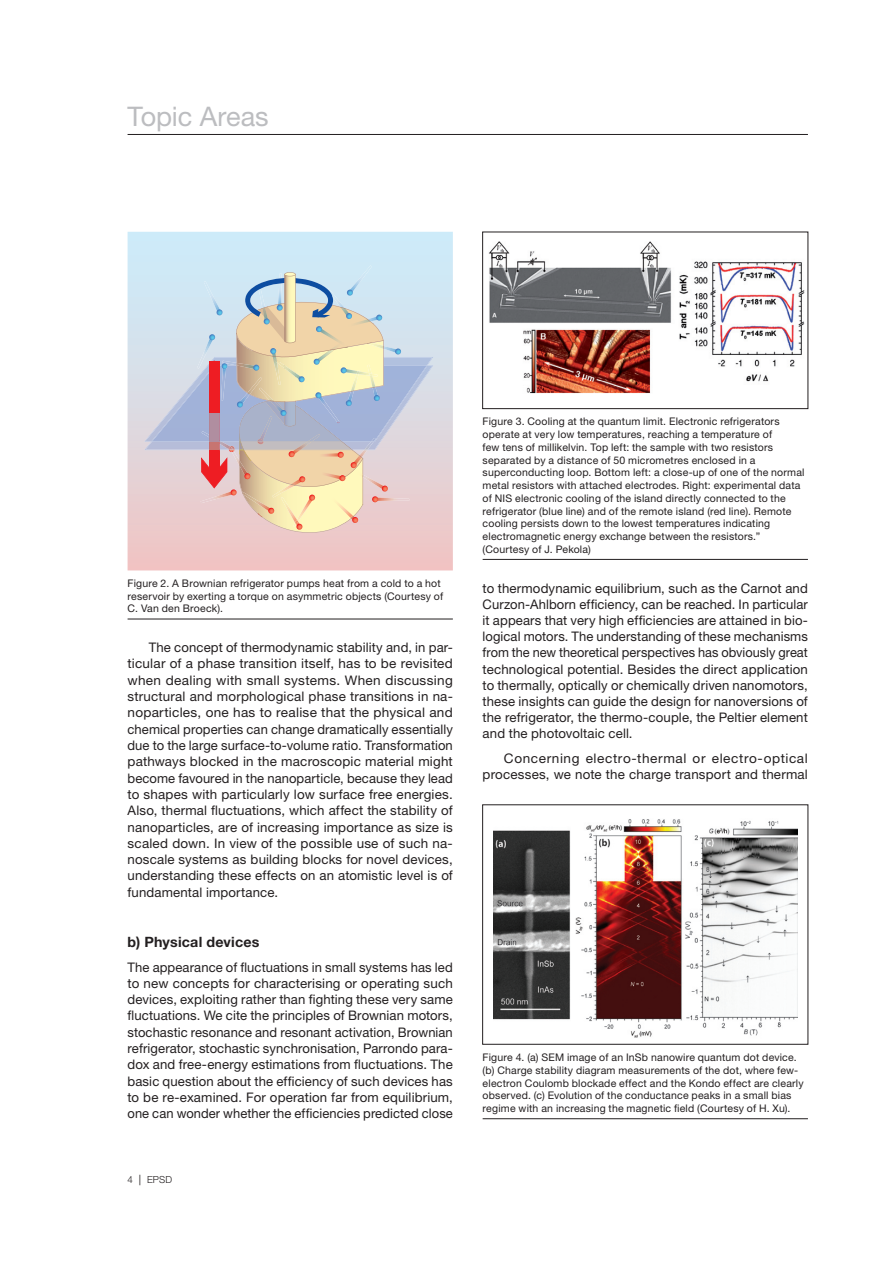
<style>
.page{position:relative;width:893px;height:1263px;background:#fff}
.page>*{position:absolute;margin:0;border:0;box-sizing:border-box;transform-origin:0 0}
.t1{font:27px "Helvetica Neue LT Std";letter-spacing:-.005em;color:#bcbdc0}
.t2{font:700 14.25px "Helvetica Neue LT Std";letter-spacing:.015em;color:#231f20}
.t3{font:13.2px/16.4px "Helvetica Neue LT Std";letter-spacing:.01em;color:#231f20;text-align:justify}
.t4{font:13.2px/16.2px "Helvetica Neue LT Std";letter-spacing:.035em;color:#231f20;text-align:right}
.t5{font:10.5px/12.8px "Helvetica Neue LT Std";letter-spacing:.015em;color:#231f20}
.t6{font:300 9.75px "Helvetica Neue LT Std";color:#231f20}
.s1{font-weight:400;font-size:10.5px}
</style>
<div class="page">
<hr style="left:128px;top:134px;width:680px;height:1px;background:#231f20">
<hr style="left:128px;top:619px;width:325px;height:1px;background:#231f20">
<hr style="left:483px;top:559px;width:325px;height:1px;background:#231f20">
<hr style="left:483px;top:1118px;width:325px;height:1px;background:#231f20">
<svg style="left:128px;top:232px;width:325px;height:338px;background:#ddd8e0"></svg>
<img style="left:349px;top:265px;width:23px;height:7px">
<svg style="left:144px;top:272px;width:289px;height:261px;background:#d4cdcb"></svg>
<img style="left:488px;top:241px;width:317px;height:153px">
<div style="left:482px;top:232px;width:326px;height:177px;border:1px solid #231f20"></div>
<img style="left:493px;top:819px;width:304px;height:219px">
<h1 class="t1" style="left:128px;top:100px;width:143px">Topic Areas</h1>
<p class="t5" style="left:128px;top:577px;width:317px">Figure 2. A Brownian refrigerator pumps heat from a cold to a hot reservoir by exerting a torque on asymmetric objects (Courtesy of<br>C. Van den Broeck).</p>
<p class="t3" style="left:128px;top:639px;width:327px;text-indent:21px">The concept of thermodynamic stability and, in par&shy;ticular of a phase transition itself, has to be revisited when dealing with small systems. When discussing structural and morphological phase transitions in na&shy;noparticles, one has to realise that the physical and chemical properties can change dramatically essentially due to the large surface-to-volume ratio. Transformation pathways blocked in the macroscopic material might become favoured in the nanoparticle, because they lead to shapes with particularly low surface free energies.<br>Also, thermal fluctuations, which affect the stability of nanoparticles, are of increasing importance as size is scaled down. In view of the possible use of such na&shy;noscale systems as building blocks for novel devices, understanding these effects on an atomistic level is of fundamental importance.</p>
<p class="t2" style="left:128px;top:933px;width:133px">b) Physical devices</p>
<p class="t3" style="left:128px;top:958px;width:327px">The appearance of fluctuations in small systems has led to new concepts for characterising or operating such devices, exploiting rather than fighting these very same fluctuations. We cite the principles of Brownian motors, stochastic resonance and resonant activation, Brownian refrigerator, stochastic synchronisation, Parrondo para&shy;dox and free-energy estimations from fluctuations. The basic question about the efficiency of such devices has to be re-examined. For operation far from equilibrium, one can wonder whether the efficiencies predicted close</p>
<p class="t6" style="left:128px;top:1173px;width:46px">4 <span class="s1">|</span> EPSD</p>
<p class="t5" style="left:483px;top:415px;width:323px">Figure 3. Cooling at the quantum limit. Electronic refrigerators operate at very low temperatures, reaching a temperature of<br>few tens of millikelvin. Top left: the sample with two resistors separated by a distance of 50 micrometres enclosed in a superconducting loop. Bottom left: a close-up of one of the normal metal resistors with attached electrodes. Right: experimental data of NIS electronic cooling of the island directly connected to the refrigerator (blue line) and of the remote island (red line). Remote cooling persists down to the lowest temperatures indicating electromagnetic energy exchange between the resistors.” (Courtesy of J. Pekola)</p>
<p class="t3" style="left:483px;top:580px;width:327px">to thermodynamic equilibrium, such as the Carnot and Curzon-Ahlborn efficiency, can be reached. In particular it appears that very high efficiencies are attained in bio&shy;logical motors. The understanding of these mechanisms from the new theoretical perspectives has obviously great technological potential. Besides the direct application to thermally, optically or chemically driven nanomotors, these insights can guide the design for nanoversions of the refrigerator, the thermo-couple, the Peltier element and the photovoltaic cell.</p>
<p class="t4" style="left:483px;top:750px;width:327px">Concerning electro-thermal or electro-optical processes, we note the charge transport and thermal</p>
<p class="t5" style="left:483px;top:1051px;width:323px">Figure 4. (a) SEM image of an InSb nanowire quantum dot device. (b) Charge stability diagram measurements of the dot, where few&shy;electron Coulomb blockade effect and the Kondo effect are clearly observed. (c) Evolution of the conductance peaks in a small bias regime with an increasing the magnetic field (Courtesy of H. Xu).</p>
</div>
